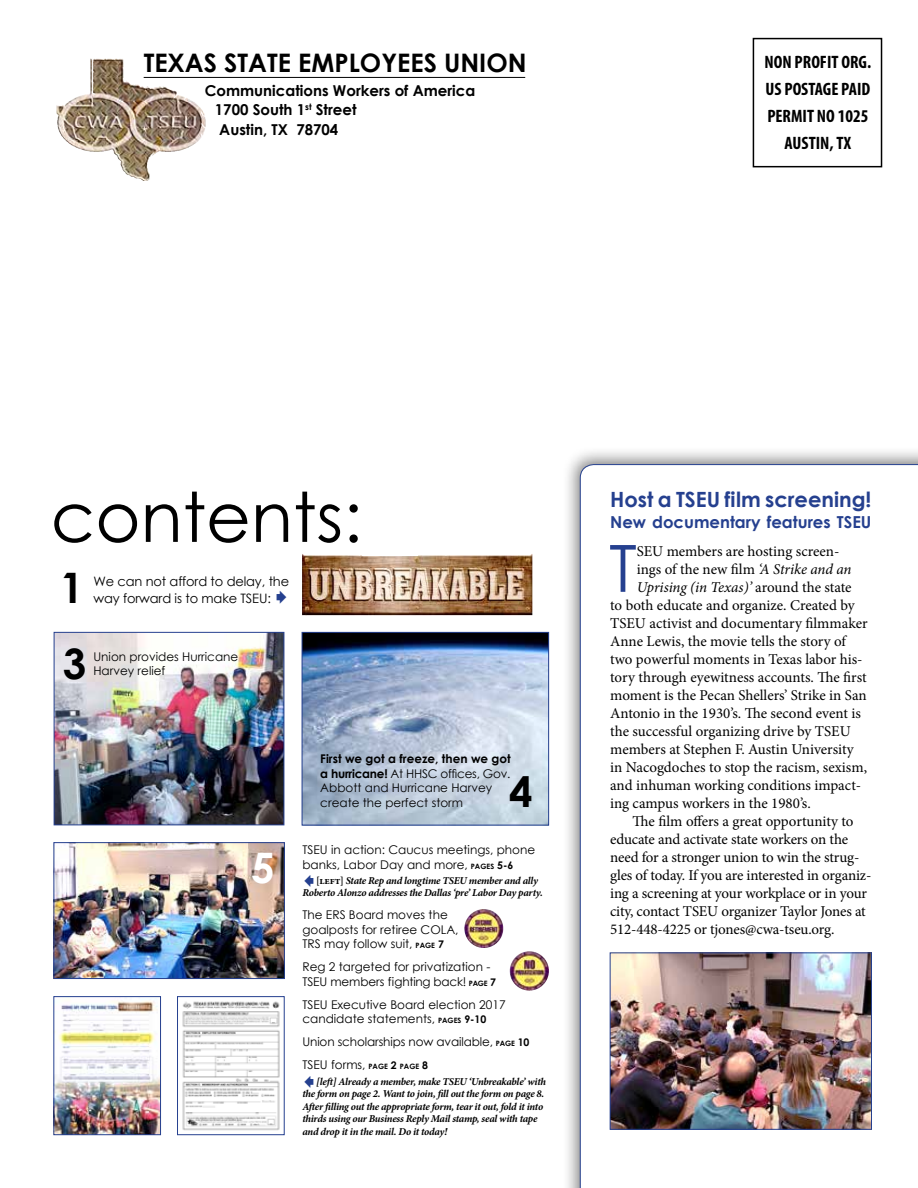
<style>
.page{position:relative;width:918px;height:1188px;background:#fff}
.page>*{position:absolute;margin:0;border:0;box-sizing:border-box;transform-origin:0 0}
.t1{font:69px "Century Gothic";color:#000}
.t2{font:65.1px "Century Gothic";color:#25408f}
.t3{font:700 42px "Century Gothic";color:#000}
.t4{font:700 42px "Century Gothic";color:#fff}
.t5{font:700 25.5px "Century Gothic";color:#000}
.t6{font:700 21px "Century Gothic";color:#25408f}
.t7{font:700 condensed 18px/27px "Myriad Pro";color:#000;text-align:center}
.t8{font:700 16.5px "Century Gothic";color:#25408f}
.t9{font:15px "Minion Pro";letter-spacing:-.005em;color:#000}
.t10{font:700 15px/19.5px "Century Gothic";color:#000}
.t11{font:italic 15px "Minion Pro";letter-spacing:-.01em;color:#000}
.t12{font:13.05px/16.6px "Century Gothic";letter-spacing:-.01em;color:#000}
.t13{font:12px/14.4px "Century Gothic";color:#000}
.t14{font:italic 700 10.5px/12.6px "Minion Pro";letter-spacing:-.025em;color:#000}
.s1{font-weight:700}
.s2{font-weight:700;font-size:7.35px}
.s3{font-weight:700;font-size:10.5px}
.s4{font-style:normal}
.s5{font-style:italic}
</style>
<div class="page">
<img style="left:304px;top:634px;width:243px;height:189px">
<div style="left:302px;top:632px;width:247px;height:193px;border:1px solid #25408f"></div>
<img style="left:56px;top:844px;width:227px;height:133px">
<div style="left:54px;top:842px;width:231px;height:137px;border:1px solid #25408f"></div>
<img style="left:464px;top:909px;width:39px;height:39px">
<div style="left:562px;top:446px;width:356px;height:742px;background:#000;opacity:.5"></div>
<svg style="left:580px;top:464px;width:338px;height:724px"></svg>
<img style="left:612px;top:955px;width:258px;height:173px">
<div style="left:610px;top:953px;width:262px;height:177px;border:1px solid #25408f"></div>
<img style="left:56px;top:58px;width:60px;height:92px">
<div style="left:753px;top:38px;width:129px;height:129px;border:2px solid #000"></div>
<hr style="left:144px;top:77px;width:381px;height:1px;background:#000">
<img style="left:56px;top:634px;width:226px;height:189px">
<div style="left:54px;top:632px;width:230px;height:193px;border:1px solid #25408f"></div>
<img style="left:302px;top:554px;width:230px;height:62px">
<img style="left:56px;top:999px;width:103px;height:134px">
<div style="left:54px;top:997px;width:107px;height:138px;border:1px solid #25408f"></div>
<img style="left:182px;top:1001px;width:98px;height:130px">
<div style="left:177px;top:997px;width:107px;height:138px;border:1px solid #25408f"></div>
<img style="left:510px;top:951px;width:39px;height:40px">
<h3 class="t5" style="left:144px;top:43px;width:385px">TEXAS STATE EMPLOYEES UNION</h3>
<p class="t10" style="left:215px;top:80px;width:262px;text-indent:-10px">Communications Workers of America<br>1700 South 1<sup>st</sup> Street<br>Austin, TX 78704</p>
<p class="t7" style="left:765px;top:48px;width:108px">NON PROFIT ORG.<br>US POSTAGE PAID<br>PERMIT NO 1025<br>AUSTIN, TX</p>
<h1 class="t1" style="left:51px;top:469px;width:313px">contents:</h1>
<h3 class="t3" style="left:60px;top:556px;width:25px">1</h3>
<p class="t12" style="left:93px;top:573px;width:197px">We can not afford to delay, the way forward is to make TSEU:</p>
<h3 class="t3" style="left:63px;top:632px;width:25px">3</h3>
<p class="t13" style="left:93px;top:649px;width:146px">Union provides Hurricane<br>Harvey relief</p>
<h3 class="t4" style="left:251px;top:836px;width:25px">5</h3>
<p class="t13" style="left:320px;top:752px;width:192px"><span class="s1">First we got a freeze, then we got a hurricane!</span> At HHSC offices, Gov.<br>Abbott and Hurricane Harvey create the perfect storm</p>
<p class="t13" style="left:302px;top:842px;width:234px">TSEU in action: Caucus meetings, phone banks, Labor Day and more, <span class="s2">PAGES</span> <span class="s3">5-6</span></p>
<p class="t14" style="left:302px;top:874px;width:242px;text-indent:14px"><span class="s4">[left]</span> State Rep and longtime TSEU member and ally<br>Roberto Alonzo addresses the Dallas ‘pre’ Labor Day party.</p>
<p class="t13" style="left:302px;top:908px;width:158px">The ERS Board moves the goalposts for retiree COLA,<br>TRS may follow suit, <span class="s2">PAGE</span> <span class="s3">7</span></p>
<p class="t13" style="left:302px;top:960px;width:195px">Reg 2 targeted for privatization -<br>TSEU members fighting back! <span class="s2">PAGE</span> <span class="s3">7</span></p>
<p class="t13" style="left:302px;top:997px;width:205px">TSEU Executive Board election 2017 candidate statements, <span class="s2">PAGES</span> <span class="s3">9-10</span></p>
<p class="t13" style="left:302px;top:1030px;width:229px;line-height:23.1px">Union scholarships now available, <span class="s2">PAGE</span> <span class="s3">10<br></span>TSEU forms, <span class="s2">PAGE</span> <span class="s3">2</span> <span class="s2">PAGE</span> <span class="s3">8</span></p>
<p class="t14" style="left:302px;top:1075px;width:245px;text-indent:14px">[left] Already a member, make TSEU ‘Unbreakable’ with the form on page 2. Want to join, fill out the form on page 8.<br>After filling out the appropriate form, tear it out, fold it into thirds using our Business Reply Mail stamp, seal with tape and drop it in the mail. Do it today!</p>
<h3 class="t3" style="left:509px;top:759px;width:25px">4</h3>
<h3 class="t6" style="left:610px;top:484px;width:263px">Host a TSEU film screening!</h3>
<p class="t8" style="left:610px;top:510px;width:263px">New documentary features TSEU</p>
<h2 class="t2" style="left:609px;top:523px;width:29px">T</h2>
<p class="t9" style="left:637px;top:541px;width:204px">SEU members are hosting screen-</p>
<p class="t9" style="left:637px;top:559px;width:216px">ings of the new film <span class="s5">‘A Strike and an</span></p>
<p class="t11" style="left:637px;top:577px;width:216px">Uprising (in Texas)’ <span class="s4">around the state</span></p>
<p class="t9" style="left:610px;top:595px;width:246px">to both educate and organize. Created by</p>
<p class="t9" style="left:610px;top:613px;width:259px">TSEU activist and documentary filmmaker</p>
<p class="t9" style="left:610px;top:631px;width:237px">Anne Lewis, the movie tells the story of</p>
<p class="t9" style="left:610px;top:649px;width:254px">two powerful moments in Texas labor his-</p>
<p class="t9" style="left:610px;top:667px;width:258px">tory through eyewitness accounts. The first</p>
<p class="t9" style="left:610px;top:685px;width:258px">moment is the Pecan Shellers’ Strike in San</p>
<p class="t9" style="left:610px;top:703px;width:252px">Antonio in the 1930’s. The second event is</p>
<p class="t9" style="left:610px;top:721px;width:242px">the successful organizing drive by TSEU</p>
<p class="t9" style="left:610px;top:739px;width:245px">members at Stephen F. Austin University</p>
<p class="t9" style="left:610px;top:757px;width:259px">in Nacogdoches to stop the racism, sexism,</p>
<p class="t9" style="left:610px;top:775px;width:253px">and inhuman working conditions impact-</p>
<p class="t9" style="left:610px;top:793px;width:202px">ing campus workers in the 1980’s.</p>
<p class="t9" style="left:633px;top:811px;width:222px">The film offers a great opportunity to</p>
<p class="t9" style="left:610px;top:829px;width:240px">educate and activate state workers on the</p>
<p class="t9" style="left:610px;top:847px;width:251px">need for a stronger union to win the strug-</p>
<p class="t9" style="left:610px;top:865px;width:263px">gles of today. If you are interested in organiz-</p>
<p class="t9" style="left:610px;top:883px;width:258px">ing a screening at your workplace or in your</p>
<p class="t9" style="left:610px;top:901px;width:257px">city, contact TSEU organizer Taylor Jones at</p>
<p class="t9" style="left:610px;top:919px;width:226px">512-448-4225 or tjones@cwa-tseu.org.</p>
</div>
